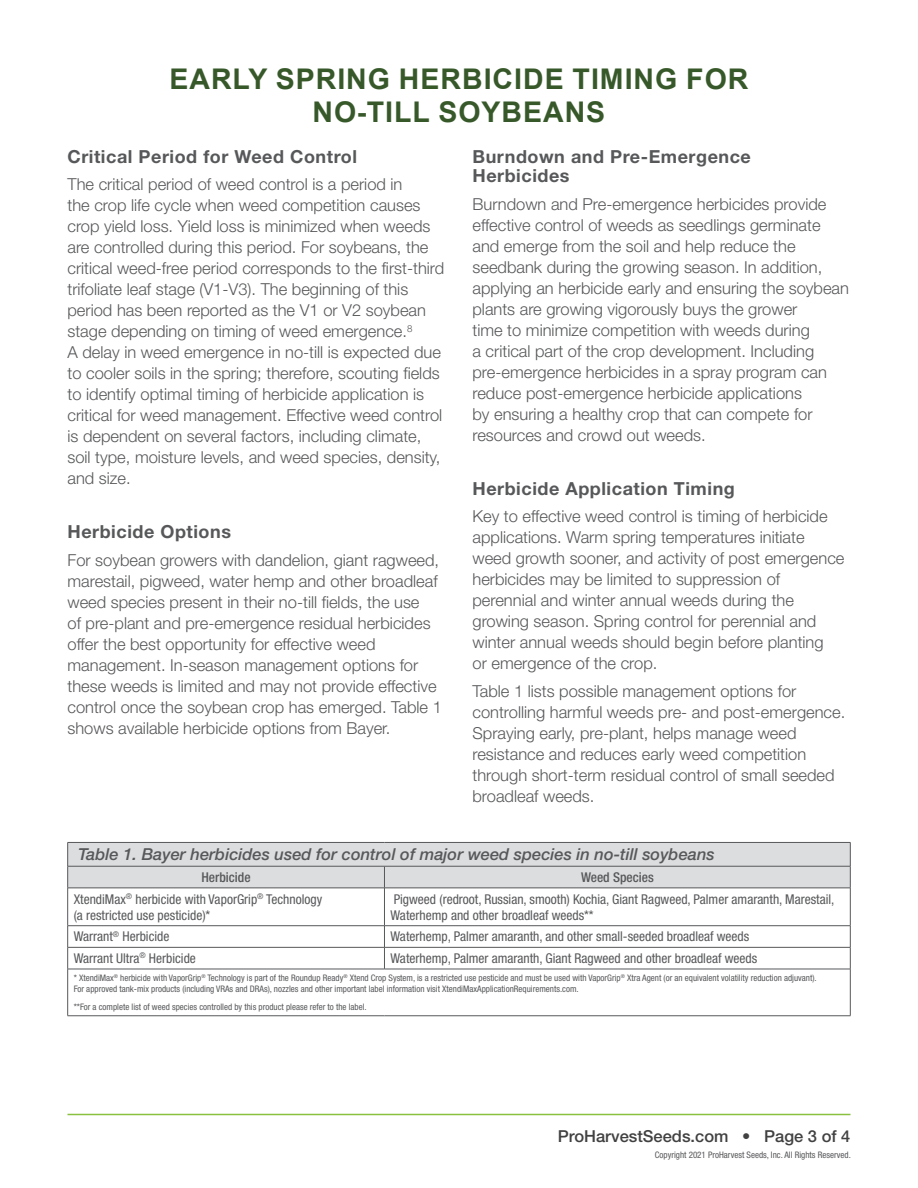
<style>
.page{position:relative;width:918px;height:1188px;background:#fff}
.page>*{position:absolute;margin:0;border:0;box-sizing:border-box;transform-origin:0 0}
.Title__ProHarvest{font:700 28.5px/33px "Arial";letter-spacing:.035em;color:#37592a;text-align:center}
.Universal_Subhead{font:700 18px/19.8px "Helvetica Neue";letter-spacing:.03em;color:#57585a}
.Universal_Text{font:300 16.5px/21px "Helvetica Neue";color:#57585a}
.Universal_Caption{font:italic 500 16.5px "Helvetica Neue LT Pro";color:#57585a}
.t1{font:500 16.5px "Helvetica Neue";color:#414141}
.SiteDetails_Row2{font:condensed 13.5px/16.2px "Helvetica Neue LT Std";color:#57585a}
.SiteDetails_Row1{font:500 condensed 13.5px "Helvetica Neue LT Std";color:#57585a}
.Legals{font:condensed 9px/10.8px "Helvetica Neue LT Std";color:#57585a}
</style>
<div class="page">
<hr style="left:68px;top:1114px;width:782px;height:1px;background:#8ac140">
<svg style="left:67px;top:842px;width:784px;height:46px;background:#d4d5d7"></svg>
<hr style="left:68px;top:888px;width:316px;height:1px;background:#57585a">
<hr style="left:67px;top:888px;width:1px;height:38px;background:#57585a">
<hr style="left:384px;top:888px;width:466px;height:1px;background:#57585a">
<hr style="left:384px;top:888px;width:1px;height:38px;background:#57585a">
<hr style="left:850px;top:888px;width:1px;height:38px;background:#57585a">
<hr style="left:68px;top:925px;width:316px;height:1px;background:#57585a">
<hr style="left:384px;top:925px;width:466px;height:1px;background:#57585a">
<hr style="left:68px;top:947px;width:316px;height:1px;background:#57585a">
<svg style="left:67px;top:926px;width:1px;height:43px"></svg>
<hr style="left:384px;top:947px;width:466px;height:1px;background:#57585a">
<svg style="left:384px;top:926px;width:1px;height:43px"></svg>
<svg style="left:850px;top:926px;width:1px;height:43px"></svg>
<hr style="left:68px;top:969px;width:316px;height:1px;background:#57585a">
<hr style="left:67px;top:969px;width:1px;height:47px;background:#57585a">
<hr style="left:384px;top:969px;width:466px;height:1px;background:#57585a">
<hr style="left:850px;top:969px;width:1px;height:47px;background:#57585a">
<hr style="left:68px;top:1016px;width:316px;height:1px;background:#57585a">
<hr style="left:384px;top:1016px;width:466px;height:1px;background:#57585a">
<p class="Title__ProHarvest" style="left:169px;top:63px;width:580px">EARLY SPRING HERBICIDE TIMING FOR<br>NO-TILL SOYBEANS</p>
<p class="Universal_Subhead" style="left:68px;top:146px;width:291px">Critical Period for Weed Control</p>
<p class="Universal_Text" style="left:68px;top:174px;width:378px">The critical period of weed control is a period in<br>the crop life cycle when weed competition causes crop yield loss. Yield loss is minimized when weeds are controlled during this period. For soybeans, the critical weed-free period corresponds to the first-third trifoliate leaf stage (V1-V3). The beginning of this period has been reported as the V1 or V2 soybean stage depending on timing of weed emergence.<sup>8<br></sup>A delay in weed emergence in no-till is expected due to cooler soils in the spring; therefore, scouting fields to identify optimal timing of herbicide application is critical for weed management. Effective weed control is dependent on several factors, including climate, soil type, moisture levels, and weed species, density, and size.</p>
<p class="Universal_Subhead" style="left:472px;top:146px;width:280px">Burndown and Pre-Emergence<br>Herbicides</p>
<p class="Universal_Text" style="left:472px;top:193px;width:378px">Burndown and Pre-emergence herbicides provide effective control of weeds as seedlings germinate and emerge from the soil and help reduce the seedbank during the growing season. In addition, applying an herbicide early and ensuring the soybean plants are growing vigorously buys the grower<br>time to minimize competition with weeds during<br>a critical part of the crop development. Including pre-emergence herbicides in a spray program can reduce post-emergence herbicide applications<br>by ensuring a healthy crop that can compete for resources and crowd out weeds.</p>
<p class="Universal_Subhead" style="left:472px;top:478px;width:264px">Herbicide Application Timing</p>
<p class="Universal_Text" style="left:472px;top:506px;width:374px">Key to effective weed control is timing of herbicide applications. Warm spring temperatures initiate weed growth sooner, and activity of post emergence herbicides may be limited to suppression of perennial and winter annual weeds during the growing season. Spring control for perennial and winter annual weeds should begin before planting<br>or emergence of the crop.</p>
<p class="Universal_Text" style="left:472px;top:680px;width:374px">Table 1 lists possible management options for controlling harmful weeds pre- and post-emergence.<br>Spraying early, pre-plant, helps manage weed resistance and reduces early weed competition through short-term residual control of small seeded broadleaf weeds.</p>
<p class="Universal_Subhead" style="left:68px;top:521px;width:165px">Herbicide Options</p>
<p class="Universal_Text" style="left:68px;top:549px;width:376px">For soybean growers with dandelion, giant ragweed, marestail, pigweed, water hemp and other broadleaf weed species present in their no-till fields, the use<br>of pre-plant and pre-emergence residual herbicides offer the best opportunity for effective weed management. In-season management options for these weeds is limited and may not provide effective control once the soybean crop has emerged. Table 1 shows available herbicide options from Bayer.</p>
<p class="Universal_Caption" style="left:78px;top:844px;width:638px">Table 1. Bayer herbicides used for control of major weed species in no-till soybeans</p>
<p class="SiteDetails_Row1" style="left:201px;top:869px;width:51px">Herbicide</p>
<p class="SiteDetails_Row1" style="left:581px;top:869px;width:74px">Weed Species</p>
<p class="SiteDetails_Row2" style="left:74px;top:891px;width:250px">XtendiMax<sup>®</sup> herbicide with VaporGrip<sup>®</sup> Technology (a restricted use pesticide)*</p>
<p class="SiteDetails_Row2" style="left:390px;top:891px;width:446px">Pigweed (redroot, Russian, smooth) Kochia, Giant Ragweed, Palmer amaranth, Marestail,<br>Waterhemp and other broadleaf weeds**</p>
<p class="SiteDetails_Row2" style="left:74px;top:928px;width:97px">Warrant<sup>®</sup> Herbicide</p>
<p class="SiteDetails_Row2" style="left:390px;top:928px;width:360px">Waterhemp, Palmer amaranth, and other small-seeded broadleaf weeds</p>
<p class="SiteDetails_Row2" style="left:74px;top:950px;width:124px">Warrant Ultra<sup>®</sup> Herbicide</p>
<p class="SiteDetails_Row2" style="left:390px;top:950px;width:368px">Waterhemp, Palmer amaranth, Giant Ragweed and other broadleaf weeds</p>
<p class="Legals" style="left:74px;top:973px;width:745px">* XtendiMax<sup>®</sup> herbicide with VaporGrip<sup>®</sup> Technology is part of the Roundup Ready<sup>®</sup> Xtend Crop System, is a restricted use pesticide and must be used with VaporGrip<sup>®</sup> Xtra Agent (or an equivalent volatility reduction adjuvant).<br>For approved tank-mix products (including VRAs and DRAs), nozzles and other important label information visit XtendiMaxApplicationRequirements.com.</p>
<p class="Legals" style="left:74px;top:1001px;width:295px">**For a complete list of weed species controlled by this product please refer to the label.</p>
<p class="t1" style="left:558px;top:1126px;width:294px">ProHarvestSeeds.com • Page 3 of 4</p>
<p class="Legals" style="left:655px;top:1149px;width:197px">Copyright 2021 ProHarvest Seeds, Inc. All Rights Reserved.</p>
</div>
